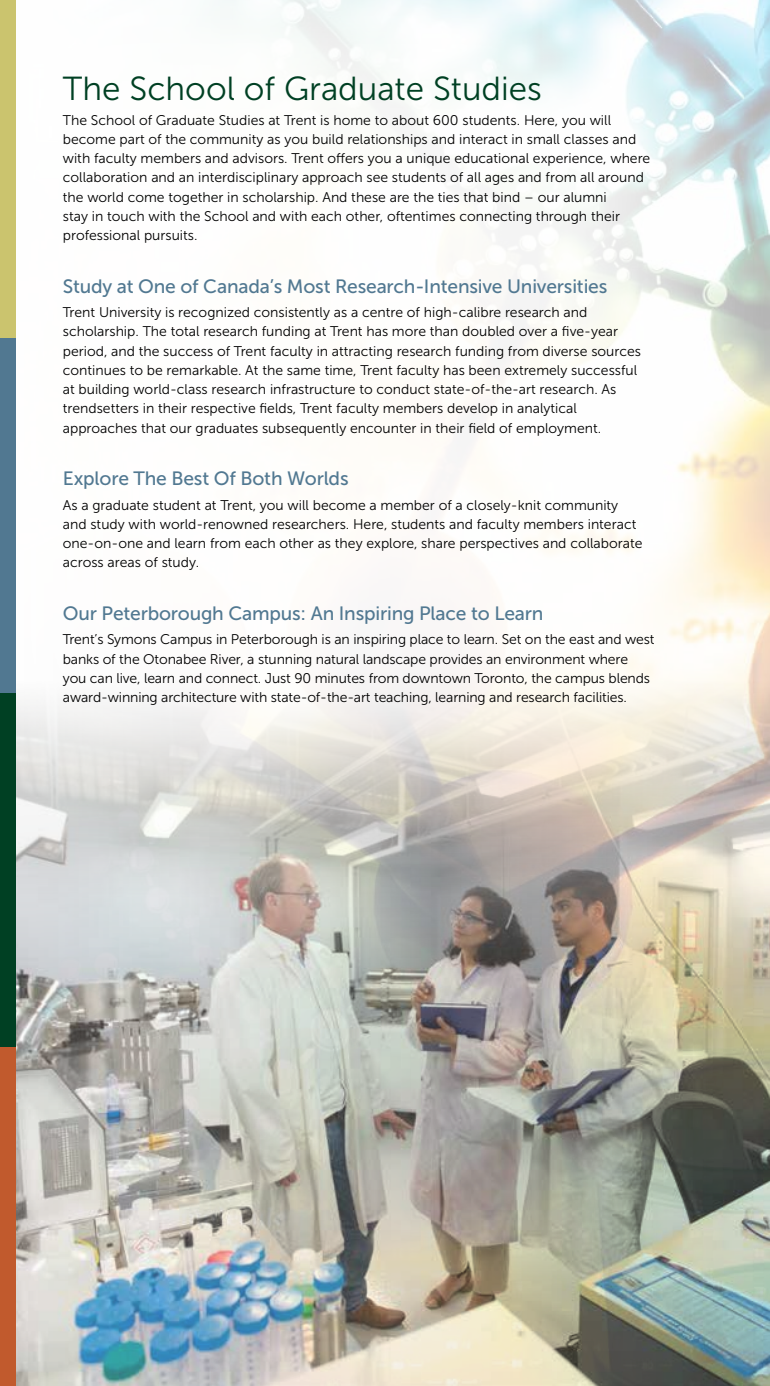
<style>
.page{position:relative;width:770px;height:1386px;background:#fff}
.page>*{position:absolute;margin:0;border:0;box-sizing:border-box;transform-origin:0 0}
.t1{font:33.25px "Museo Sans 300";color:#004023}
.t2{font:19.25px "Museo Sans 500";letter-spacing:-.01em;color:#517891}
.t3{font:14px/19.2px "Museo Sans 300";color:#000}
</style>
<div class="page">
<img style="left:15px;top:873px;width:755px;height:513px">
<div style="left:0;top:0;width:770px;height:873px;background:#fff;opacity:.8"></div>
<div style="left:0;top:0;width:15px;height:339px;background:#cbc46e"></div>
<div style="left:0;top:339px;width:15px;height:354px;background:#517891"></div>
<div style="left:0;top:693px;width:15px;height:354px;background:#004023"></div>
<div style="left:0;top:1047px;width:15px;height:339px;background:#c15a2d"></div>
<h1 class="t1" style="left:63px;top:71px;width:481px">The School of Graduate Studies</h1>
<p class="t3" style="left:63px;top:110px;width:589px">The School of Graduate Studies at Trent is home to about 600 students. Here, you will become part of the community as you build relationships and interact in small classes and with faculty members and advisors. Trent offers you a unique educational experience, where collaboration and an interdisciplinary approach see students of all ages and from all around the world come together in scholarship. And these are the ties that bind – our alumni<br>stay in touch with the School and with each other, oftentimes connecting through their professional pursuits.</p>
<h2 class="t2" style="left:63px;top:276px;width:546px">Study at One of Canada’s Most Research-Intensive Universities</h2>
<p class="t3" style="left:63px;top:303px;width:580px">Trent University is recognized consistently as a centre of high-calibre research and scholarship. The total research funding at Trent has more than doubled over a five-year period, and the success of Trent faculty in attracting research funding from diverse sources continues to be remarkable. At the same time, Trent faculty has been extremely successful at building world-class research infrastructure to conduct state-of-the-art research. As trendsetters in their respective fields, Trent faculty members develop in analytical approaches that our graduates subsequently encounter in their field of employment.</p>
<h2 class="t2" style="left:63px;top:468px;width:287px">Explore The Best Of Both Worlds</h2>
<p class="t3" style="left:63px;top:495px;width:581px">As a graduate student at Trent, you will become a member of a closely-knit community and study with world-renowned researchers. Here, students and faculty members interact one-on-one and learn from each other as they explore, share perspectives and collaborate across areas of study.</p>
<h2 class="t2" style="left:63px;top:603px;width:482px">Our Peterborough Campus: An Inspiring Place to Learn</h2>
<p class="t3" style="left:63px;top:630px;width:593px">Trent’s Symons Campus in Peterborough is an inspiring place to learn. Set on the east and west banks of the Otonabee River, a stunning natural landscape provides an environment where you can live, learn and connect. Just 90 minutes from downtown Toronto, the campus blends award-winning architecture with state-of-the-art teaching, learning and research facilities.</p>
</div>
